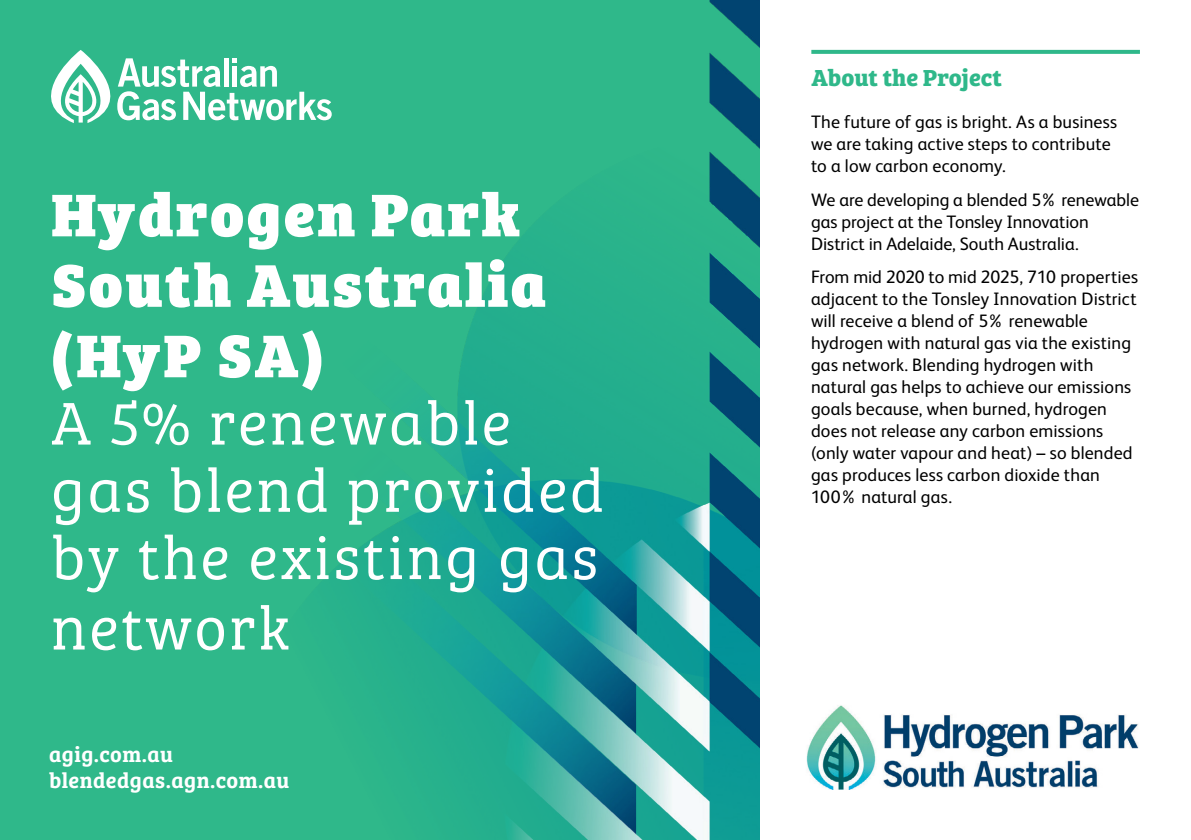
<style>
.page{position:relative;width:1191px;height:840px;background:#fff}
.page>*{position:absolute;margin:0;border:0;box-sizing:border-box;transform-origin:0 0}
.t1{font:62.2px/68.2px "Bree Serif Lt";letter-spacing:.04em;color:#fff}
.t2{font:62.2px/70.4px "Bree Serif Eb";letter-spacing:.04em;color:#fff}
.t3{font:700 24px "Bree Serif";color:#2fb88a}
.t4{font:22px/25.2px "Bree Serif Sb";letter-spacing:.02em;color:#fff}
.t5{font:18px/22px "FS Albert";letter-spacing:.005em;color:#000}
</style>
<div class="page">
<div style="left:0;top:0;width:760px;height:839px;background:#2fb88a"></div>
<img style="left:349px;top:0;width:411px;height:839px">
<img style="left:806px;top:705px;width:333px;height:84px">
<svg style="left:811px;top:50px;width:329px;height:4px"></svg>
<svg style="left:51px;top:50px;width:281px;height:73px"></svg>
<h1 class="t2" style="left:51px;top:175px;width:496px">Hydrogen Park<br>South Australia (HyP SA)</h1>
<h1 class="t1" style="left:51px;top:385px;width:555px">A 5% renewable gas blend provided by the existing gas network</h1>
<p class="t4" style="left:49px;top:740px;width:242px">agig.com.au blendedgas.agn.com.au</p>
<h2 class="t3" style="left:811px;top:59px;width:192px">About the Project</h2>
<p class="t5" style="left:811px;top:111px;width:308px">The future of gas is bright. As a business we are taking active steps to contribute to a low carbon economy.</p>
<p class="t5" style="left:811px;top:188px;width:329px">We are developing a blended 5% renewable gas project at the Tonsley Innovation<br>District in Adelaide, South Australia.</p>
<p class="t5" style="left:811px;top:266px;width:328px">From mid 2020 to mid 2025, 710 properties adjacent to the Tonsley Innovation District will receive a blend of 5% renewable hydrogen with natural gas via the existing gas network. Blending hydrogen with natural gas helps to achieve our emissions goals because, when burned, hydrogen does not release any carbon emissions (only water vapour and heat) – so blended gas produces less carbon dioxide than 100% natural gas.</p>
</div>
